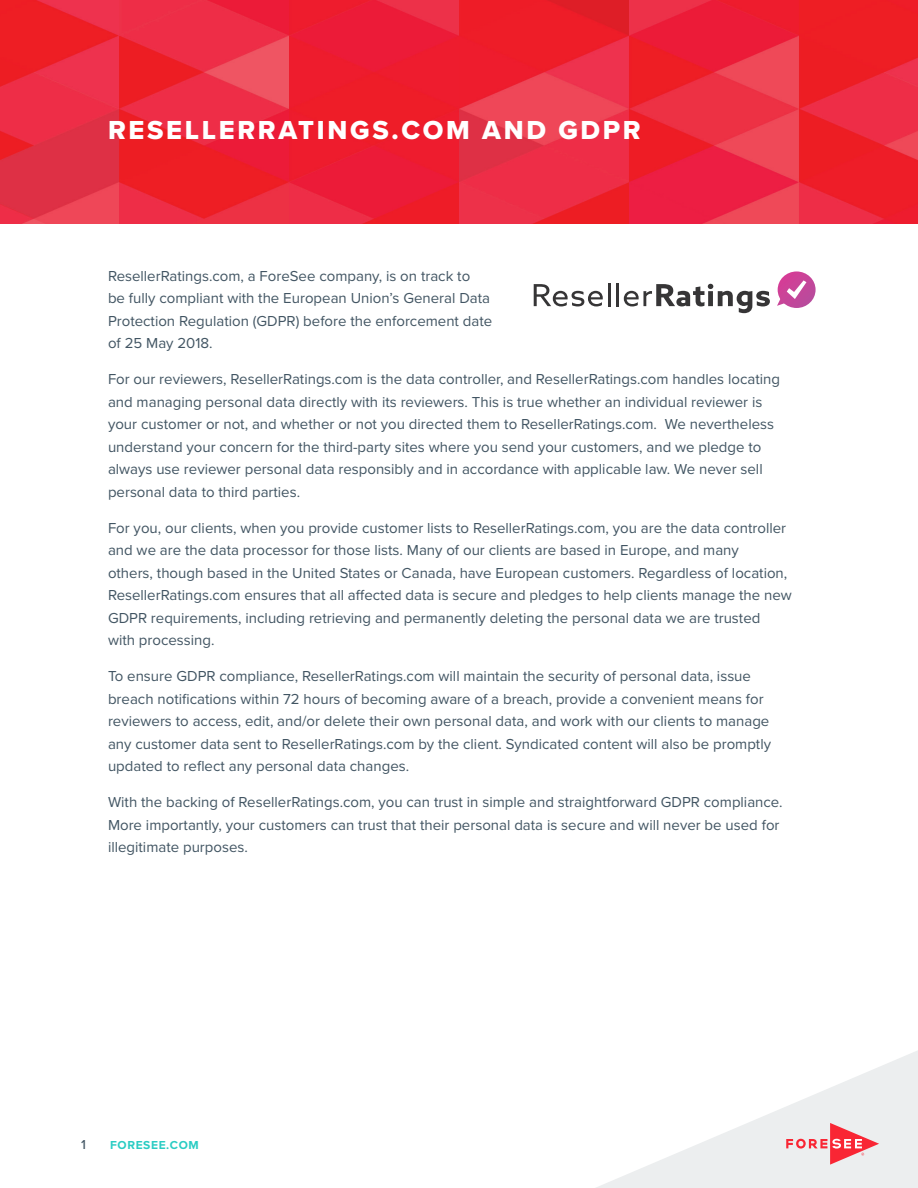
<style>
.page{position:relative;width:918px;height:1188px;background:#fff}
.page>*{position:absolute;margin:0;border:0;box-sizing:border-box;transform-origin:0 0}
.H1_Teal{font:27px "Proxima Nova Extrabld";letter-spacing:.1em;color:#fff}
.Body_Text{font:15px/22.5px "Proxima Nova";color:#425563}
.t1{font:500 13.5px "Proxima Nova";color:#425563}
.t2{font:700 12px "Proxima Nova";letter-spacing:.05em;color:#2accc3}
</style>
<div class="page">
<svg style="left:596px;top:1050px;width:322px;height:138px"></svg>
<svg style="left:786px;top:1123px;width:93px;height:42px;background:#f0b7bb"></svg>
<img style="left:0;top:0;width:918px;height:224px">
<svg style="left:534px;top:284px;width:69px;height:22px"></svg>
<hr style="left:608px;top:283px;width:2px;height:23px;background:#363536">
<hr style="left:616px;top:283px;width:3px;height:23px;background:#363536">
<svg style="left:624px;top:284px;width:146px;height:29px"></svg>
<svg style="left:777px;top:271px;width:39px;height:37px"></svg>
<p class="H1_Teal" style="left:108px;top:114px;width:534px">RESELLERRATINGS.COM AND GDPR</p>
<p class="Body_Text" style="left:108px;top:265px;width:386px">ResellerRatings.com, a ForeSee company, is on track to<br>be fully compliant with the European Union’s General Data Protection Regulation (GDPR) before the enforcement date of 25 May 2018.</p>
<p class="Body_Text" style="left:108px;top:368px;width:674px">For our reviewers, ResellerRatings.com is the data controller, and ResellerRatings.com handles locating and managing personal data directly with its reviewers. This is true whether an individual reviewer is your customer or not, and whether or not you directed them to ResellerRatings.com. We nevertheless understand your concern for the third-party sites where you send your customers, and we pledge to always use reviewer personal data responsibly and in accordance with applicable law. We never sell personal data to third parties.</p>
<p class="Body_Text" style="left:108px;top:517px;width:685px">For you, our clients, when you provide customer lists to ResellerRatings.com, you are the data controller and we are the data processor for those lists. Many of our clients are based in Europe, and many<br>others, though based in the United States or Canada, have European customers. Regardless of location, ResellerRatings.com ensures that all affected data is secure and pledges to help clients manage the new GDPR requirements, including retrieving and permanently deleting the personal data we are trusted<br>with processing.</p>
<p class="Body_Text" style="left:108px;top:665px;width:665px">To ensure GDPR compliance, ResellerRatings.com will maintain the security of personal data, issue breach notifications within 72 hours of becoming aware of a breach, provide a convenient means for reviewers to access, edit, and/or delete their own personal data, and work with our clients to manage any customer data sent to ResellerRatings.com by the client. Syndicated content will also be promptly updated to reflect any personal data changes.</p>
<p class="Body_Text" style="left:108px;top:791px;width:676px">With the backing of ResellerRatings.com, you can trust in simple and straightforward GDPR compliance.<br>More importantly, your customers can trust that their personal data is secure and will never be used for illegitimate purposes.</p>
<p class="t1" style="left:81px;top:1137px;width:6px">1</p>
<p class="t2" style="left:110px;top:1138px;width:90px">FORESEE.COM</p>
</div>
